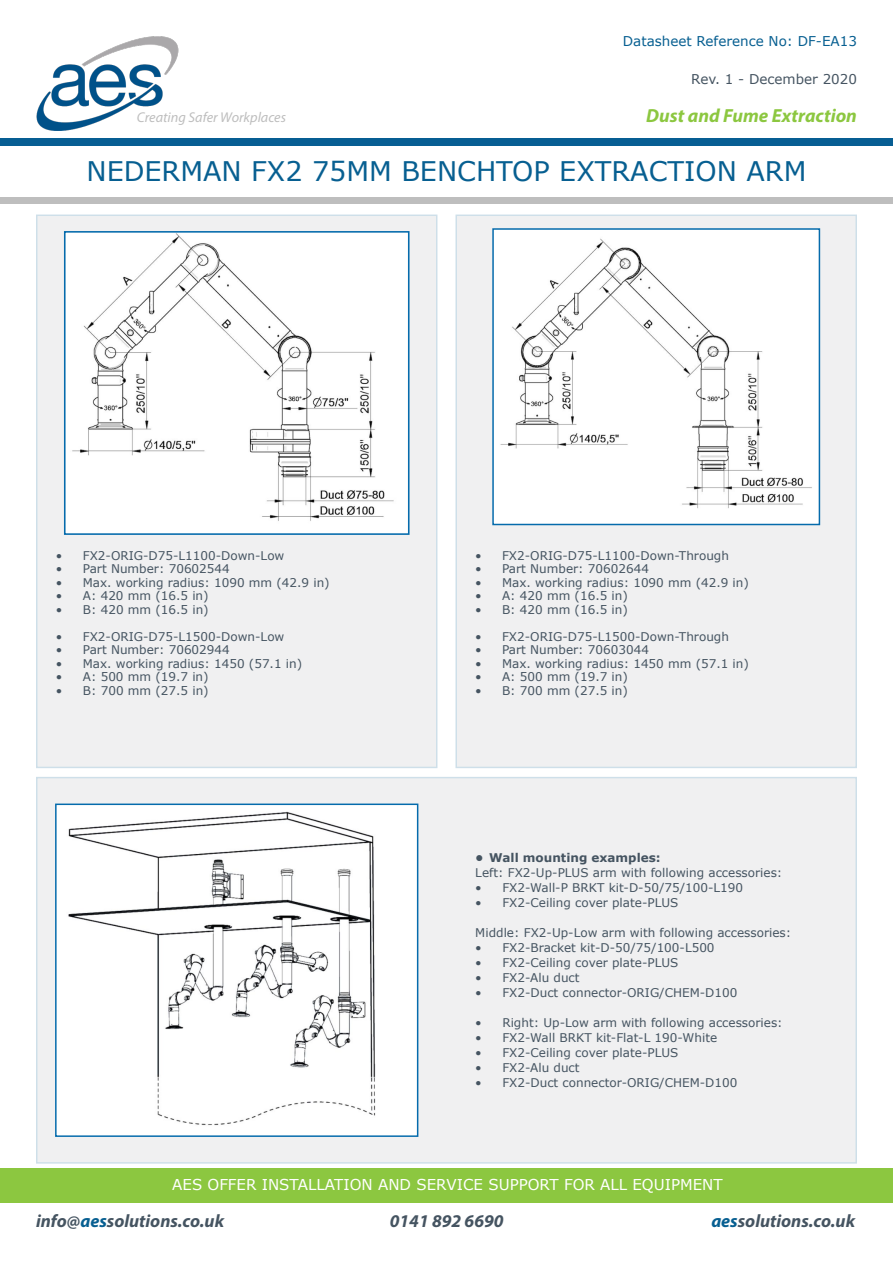
<style>
.page{position:relative;width:893px;height:1263px;background:#fff}
.page>*{position:absolute;margin:0;border:0;box-sizing:border-box;transform-origin:0 0}
.t1{font:27px "Verdana";color:#075f91}
.t2{font:italic 700 19.05px "Myriad Pro";color:#8cc740}
.t3{font:italic 700 18px "Myriad Pro";color:#455461}
.t4{font:15px "Verdana";color:#fff}
.t5{font:italic 14.25px "Myriad Pro";color:#bebebe}
.t6{font:13.5px "Verdana";color:#075f91}
.t7{font:13.5px "Verdana";color:#455461}
.t8{font:12px "Verdana";color:#455461}
.t9{font:700 12px "Verdana";color:#455461}
.s1{color:#075f91}
</style>
<div class="page">
<div style="left:455px;top:214px;width:402px;height:554px;background:#f0f0f1"></div>
<div style="left:36px;top:214px;width:401px;height:554px;background:#f0f0f1"></div>
<div style="left:36px;top:777px;width:821px;height:386px;background:#f0f0f1"></div>
<img style="left:67px;top:234px;width:340px;height:298px">
<div style="left:64px;top:231px;width:346px;height:304px;border:2px solid #056bac"></div>
<img style="left:36px;top:36px;width:143px;height:94px">
<div style="left:0;top:138px;width:893px;height:8px;background:#075e93"></div>
<div style="left:0;top:198px;width:893px;height:6px;background:#bebebe"></div>
<div style="left:0;top:1169px;width:893px;height:34px;background:#8cc740"></div>
<img style="left:495px;top:231px;width:322px;height:291px">
<div style="left:492px;top:228px;width:328px;height:297px;border:2px solid #056bac"></div>
<img style="left:58px;top:806px;width:357px;height:328px">
<div style="left:55px;top:803px;width:363px;height:334px;border:2px solid #056bac"></div>
<p class="t6" style="left:623px;top:32px;width:236px">Datasheet Reference No: DF-EA13</p>
<p class="t7" style="left:691px;top:70px;width:167px">Rev. 1 - December 2020</p>
<p class="t2" style="left:646px;top:103px;width:212px">Dust and Fume Extraction</p>
<p class="t1" style="left:86px;top:153px;width:721px">NEDERMAN FX2 75MM BENCHTOP EXTRACTION ARM</p>
<p class="t5" style="left:137px;top:108px;width:151px">Creating Safer Workplaces</p>
<p class="t8" style="left:56px;top:547px;width:230px">• FX2-ORIG-D75-L1100-Down-Low</p>
<p class="t8" style="left:56px;top:561px;width:175px">• Part Number: 70602544</p>
<p class="t8" style="left:56px;top:574px;width:275px">• Max. working radius: 1090 mm (42.9 in)</p>
<p class="t8" style="left:56px;top:588px;width:154px">• A: 420 mm (16.5 in)</p>
<p class="t8" style="left:56px;top:601px;width:154px">• B: 420 mm (16.5 in)</p>
<p class="t8" style="left:56px;top:628px;width:230px">• FX2-ORIG-D75-L1500-Down-Low</p>
<p class="t8" style="left:56px;top:642px;width:175px">• Part Number: 70602944</p>
<p class="t8" style="left:56px;top:655px;width:248px">• Max. working radius: 1450 (57.1 in)</p>
<p class="t8" style="left:56px;top:669px;width:154px">• A: 500 mm (19.7 in)</p>
<p class="t8" style="left:56px;top:682px;width:154px">• B: 700 mm (27.5 in)</p>
<p class="t8" style="left:475px;top:547px;width:255px">• FX2-ORIG-D75-L1100-Down-Through</p>
<p class="t8" style="left:475px;top:561px;width:175px">• Part Number: 70602644</p>
<p class="t8" style="left:475px;top:574px;width:275px">• Max. working radius: 1090 mm (42.9 in)</p>
<p class="t8" style="left:475px;top:588px;width:154px">• A: 420 mm (16.5 in)</p>
<p class="t8" style="left:475px;top:601px;width:154px">• B: 420 mm (16.5 in)</p>
<p class="t8" style="left:475px;top:628px;width:255px">• FX2-ORIG-D75-L1500-Down-Through</p>
<p class="t8" style="left:475px;top:642px;width:175px">• Part Number: 70603044</p>
<p class="t8" style="left:475px;top:655px;width:275px">• Max. working radius: 1450 mm (57.1 in)</p>
<p class="t8" style="left:475px;top:669px;width:154px">• A: 500 mm (19.7 in)</p>
<p class="t8" style="left:475px;top:682px;width:154px">• B: 700 mm (27.5 in)</p>
<p class="t9" style="left:475px;top:849px;width:187px">• Wall mounting examples:</p>
<p class="t8" style="left:475px;top:865px;width:309px">Left: FX2-Up-PLUS arm with following accessories:</p>
<p class="t8" style="left:475px;top:880px;width:269px">• FX2-Wall-P BRKT kit-D-50/75/100-L190</p>
<p class="t8" style="left:475px;top:895px;width:205px">• FX2-Ceiling cover plate-PLUS</p>
<p class="t8" style="left:475px;top:925px;width:317px">Middle: FX2-Up-Low arm with following accessories:</p>
<p class="t8" style="left:475px;top:940px;width:241px">• FX2-Bracket kit-D-50/75/100-L500</p>
<p class="t8" style="left:475px;top:955px;width:205px">• FX2-Ceiling cover plate-PLUS</p>
<p class="t8" style="left:475px;top:970px;width:106px">• FX2-Alu duct</p>
<p class="t8" style="left:475px;top:985px;width:264px">• FX2-Duct connector-ORIG/CHEM-D100</p>
<p class="t8" style="left:475px;top:1015px;width:309px">• Right: Up-Low arm with following accessories:</p>
<p class="t8" style="left:475px;top:1030px;width:243px">• FX2-Wall BRKT kit-Flat-L 190-White</p>
<p class="t8" style="left:475px;top:1045px;width:205px">• FX2-Ceiling cover plate-PLUS</p>
<p class="t8" style="left:475px;top:1060px;width:106px">• FX2-Alu duct</p>
<p class="t8" style="left:475px;top:1075px;width:264px">• FX2-Duct connector-ORIG/CHEM-D100</p>
<p class="t4" style="left:172px;top:1174px;width:552px">AES OFFER INSTALLATION AND SERVICE SUPPORT FOR ALL EQUIPMENT</p>
<p class="t3" style="left:36px;top:1209px;width:190px">info@<span class="s1">aes</span>solutions.co.uk</p>
<p class="t3" style="left:390px;top:1209px;width:115px">0141 892 6690</p>
<p class="t3" style="left:711px;top:1209px;width:145px"><span class="s1">aes</span>solutions.co.uk</p>
</div>
